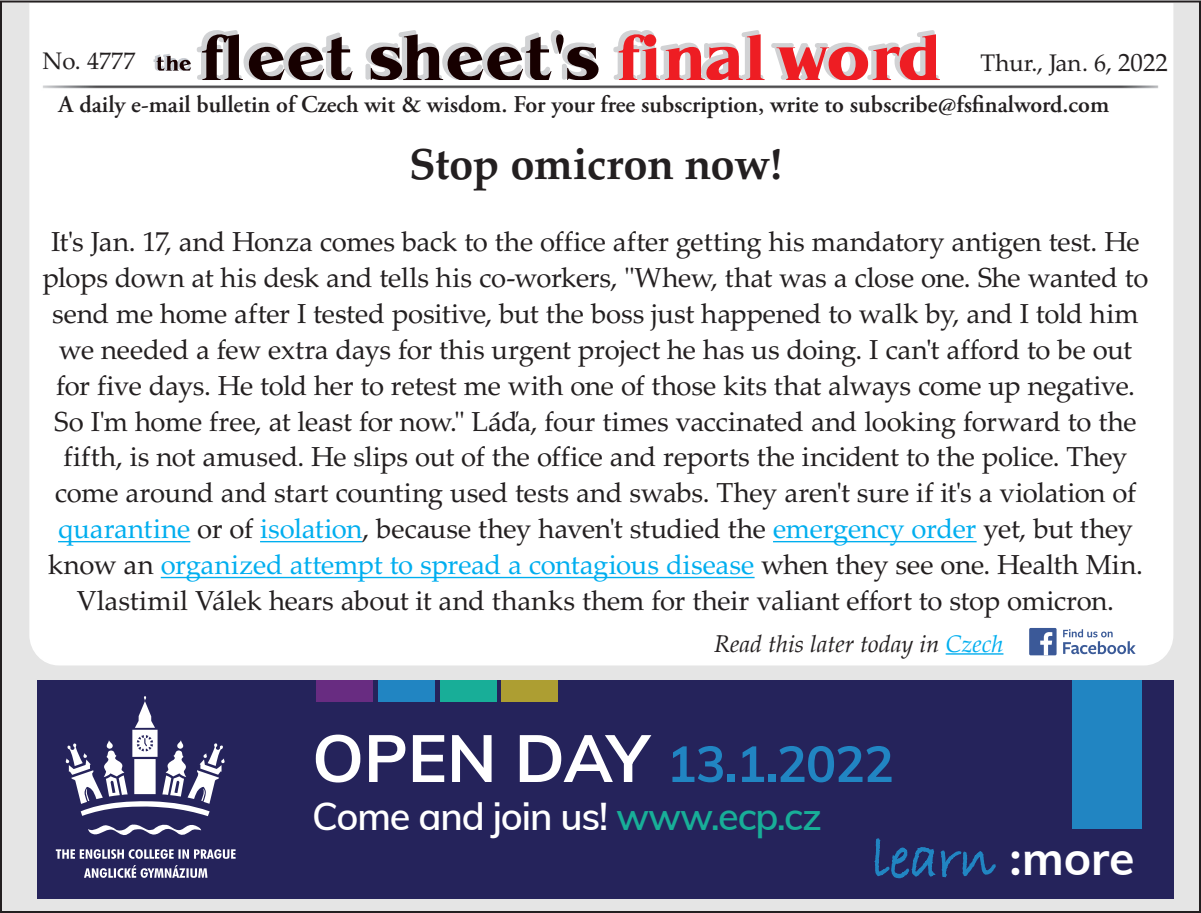
<style>
.page{position:relative;width:1201px;height:913px;background:#fff}
.page>*{position:absolute;margin:0;border:0;box-sizing:border-box;transform-origin:0 0}
.t1{font:56.6px "Bradley Hand ITC";color:#2185c2}
.t2{font:50px "Muli";letter-spacing:-.02em;color:#2185c2}
.t3{font:700 43.6px "Palatino LTCE";letter-spacing:-.01em;color:#231f20}
.t4{font:37.8px "Muli";letter-spacing:-.03em;color:#fff}
.t5{font:27.6px/35.8px "Palatino LTCE";letter-spacing:-.01em;color:#231f20;text-align:center}
.t6{font:600 24px "Adobe Garamond Pro";color:#231f20}
.t7{font:italic 24px "Palatino";color:#231f20}
.t8{font:24px "Palatino LTCE";letter-spacing:.005em;color:#231f20}
.s1{font-size:25px}
.s2{color:#00aeef}
.s3{font-size:65.8px;color:#fff}
.s4{color:#18ae98}
.s5{font-family:"Gotham Rounded";font-weight:700;font-size:43.8px;color:#fff}
.s6{font-family:"Muli";font-size:46.4px;color:#fff}
</style>
<div class="page">
<div style="left:1px;top:1px;width:1198px;height:910px;background:#e5e5e5"></div>
<div style="left:28px;top:1px;width:1146px;height:665px;background:#fff"></div>
<img style="left:40px;top:83px;width:1120px;height:7px">
<svg style="left:153px;top:30px;width:446px;height:50px;background:#aaa3a4"></svg>
<svg style="left:611px;top:30px;width:328px;height:50px;background:#eda0a3"></svg>
<hr style="left:945px;top:653px;width:58px;height:1px;background:#00aeef">
<svg style="left:1062px;top:629px;width:73px;height:25px;background:#c8d1e2"></svg>
<div style="left:1028px;top:627px;width:28px;height:28px;background:#3b5998;border-radius:2px"></div>
<svg style="left:1040px;top:632px;width:12px;height:23px"></svg>
<hr style="left:58px;top:540px;width:132px;height:2px;background:#00aeef">
<hr style="left:260px;top:540px;width:102px;height:2px;background:#00aeef">
<hr style="left:773px;top:540px;width:203px;height:2px;background:#00aeef">
<hr style="left:161px;top:576px;width:593px;height:2px;background:#00aeef">
<div style="left:37px;top:680px;width:1136px;height:218px;background:#25235b"></div>
<svg style="left:56px;top:695px;width:179px;height:182px;background:#53517d"></svg>
<div style="left:1072px;top:680px;width:69px;height:148px;background:#2185c2"></div>
<svg style="left:872px;top:837px;width:124px;height:61px;background:#24336b"></svg>
<div style="left:316px;top:680px;width:57px;height:21px;background:#682c81"></div>
<div style="left:378px;top:680px;width:57px;height:21px;background:#2185c2"></div>
<div style="left:440px;top:680px;width:56px;height:21px;background:#18ae98"></div>
<div style="left:501px;top:680px;width:57px;height:21px;background:#ad9e32"></div>
<p class="t8" style="left:42px;top:47px;width:94px">No. 4777</p>
<p class="t8" style="left:980px;top:49px;width:189px">Thur., Jan. 6, <span class="s1">2022</span></p>
<p class="t6" style="left:59px;top:90px;width:1051px">A daily e-mail bulletin of Czech wit &amp; wisdom. For your free subscription, write to subscribe@fsfinalword.com</p>
<p class="t3" style="left:409px;top:138px;width:374px">Stop omicron now!</p>
<p class="t5" style="left:42px;top:224px;width:1107px">It's Jan. 17, and Honza comes back to the office after getting his mandatory antigen test. He plops down at his desk and tells his co-workers, "Whew, that was a close one. She wanted to send me home after I tested positive, but the boss just happened to walk by, and I told him we needed a few extra days for this urgent project he has us doing. I can't afford to be out for five days. He told her to retest me with one of those kits that always come up negative.<br>So I'm home free, at least for now." Láďa, four times vaccinated and looking forward to the fifth, is not amused. He slips out of the office and reports the incident to the police. They come around and start counting used tests and swabs. They aren't sure if it's a violation of <span class="s2">quarantine</span> or of <span class="s2">isolation</span>, because they haven't studied the <span class="s2">emergency order</span> yet, but they know an <span class="s2">organized attempt to spread a contagious disease</span> when they see one. Health Min.<br>Vlastimil Válek hears about it and thanks them for their valiant effort to stop omicron.</p>
<p class="t7" style="left:714px;top:623px;width:291px">Read this later today in <span class="s2">Czech</span></p>
<p class="t2" style="left:312px;top:727px;width:583px"><span class="s3">OPEN DAY</span> 13.1.2022</p>
<p class="t4" style="left:312px;top:788px;width:511px">Come and join us! <span class="s4">www.ecp.cz</span></p>
<p class="t1" style="left:872px;top:822px;width:263px">learn <span class="s5">:</span><span class="s6">more</span></p>
</div>
